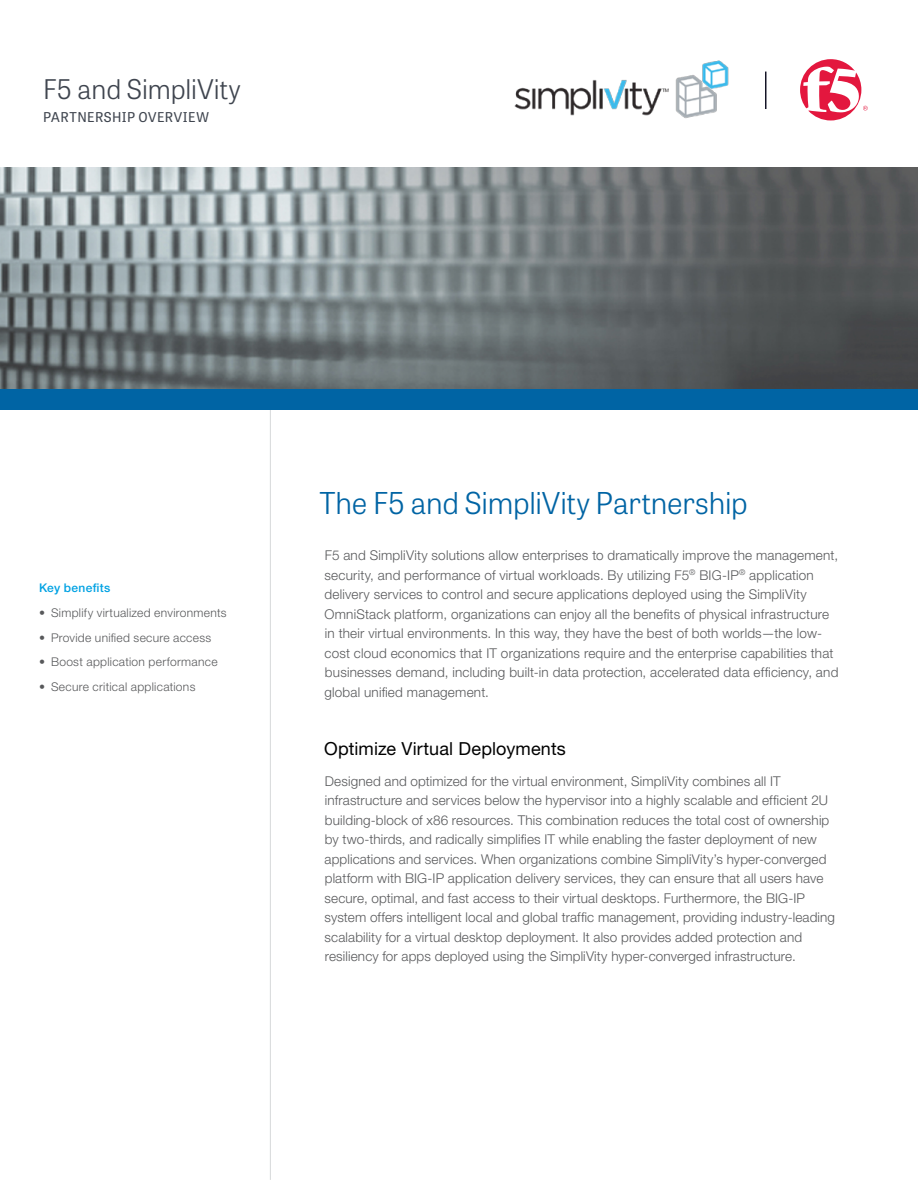
<style>
.page{position:relative;width:918px;height:1188px;background:#fff}
.page>*{position:absolute;margin:0;border:0;box-sizing:border-box;transform-origin:0 0}
.SO_Headline{font:300 30px "Tablet Gothic";letter-spacing:-.01em;color:#0064a4}
.SO_partner_name{font:300 27px "Tablet Gothic";letter-spacing:-.005em;color:#3f454f}
.SO_subhead_black{font:18px "Helvetica Neue LT Std";letter-spacing:.005em;color:#000}
.SO_body_copy{font:300 13.5px/19.5px "Helvetica Neue LT Std";letter-spacing:.01em;color:#58595b}
.SO_intro{font:300 13.5px/19.5px "Helvetica Neue LT Std";letter-spacing:.015em;color:#58595b}
.SO_category{font:13.5px "Tablet Gothic";letter-spacing:.035em;color:#3f454f}
.t1{font:300 12px "Helvetica Neue LT Std";letter-spacing:.025em;color:#58595b}
.SO-Offerings_Header{font:500 12px "Helvetica Neue LT Std";letter-spacing:.025em;color:#00a2e3}
</style>
<div class="page">
<svg style="left:800px;top:59px;width:68px;height:61px"></svg>
<hr style="left:765px;top:72px;width:1px;height:37px;background:#000014">
<hr style="left:270px;top:402px;width:1px;height:778px;background:#d7d9da">
<div style="left:0;top:167px;width:918px;height:243px;background:#0064a4"></div>
<img style="left:0;top:167px;width:918px;height:221px">
<img style="left:514px;top:60px;width:215px;height:59px">
<p class="SO_partner_name" style="left:43px;top:71px;width:199px">F5 and SimpliVity</p>
<p class="SO_category" style="left:43px;top:108px;width:167px">PARTNERSHIP OVERVIEW</p>
<p class="SO-Offerings_Header" style="left:39px;top:581px;width:73px">Key benefits</p>
<p class="t1" style="left:39px;top:606px;width:189px">• Simplify virtualized environments</p>
<p class="t1" style="left:39px;top:630px;width:174px">• Provide unified secure access</p>
<p class="t1" style="left:39px;top:655px;width:180px">• Boost application performance</p>
<p class="t1" style="left:39px;top:679px;width:158px">• Secure critical applications</p>
<p class="SO_Headline" style="left:319px;top:483px;width:430px">The F5 and SimpliVity Partnership</p>
<p class="SO_intro" style="left:324px;top:546px;width:515px">F5 and SimpliVity solutions allow enterprises to dramatically improve the management, security, and performance of virtual workloads. By utilizing F5<sup>®</sup> BIG-IP<sup>®</sup> application delivery services to control and secure applications deployed using the SimpliVity OmniStack platform, organizations can enjoy all the benefits of physical infrastructure in their virtual environments. In this way, they have the best of both worlds—the low&shy;cost cloud economics that IT organizations require and the enterprise capabilities that businesses demand, including built-in data protection, accelerated data efficiency, and global unified management.</p>
<p class="SO_subhead_black" style="left:324px;top:738px;width:243px">Optimize Virtual Deployments</p>
<p class="SO_body_copy" style="left:325px;top:771px;width:512px">Designed and optimized for the virtual environment, SimpliVity combines all IT infrastructure and services below the hypervisor into a highly scalable and efficient 2U building-block of x86 resources. This combination reduces the total cost of ownership by two-thirds, and radically simplifies IT while enabling the faster deployment of new applications and services. When organizations combine SimpliVity’s hyper-converged platform with BIG-IP application delivery services, they can ensure that all users have secure, optimal, and fast access to their virtual desktops. Furthermore, the BIG-IP system offers intelligent local and global traffic management, providing industry-leading scalability for a virtual desktop deployment. It also provides added protection and resiliency for apps deployed using the SimpliVity hyper-converged infrastructure.</p>
</div>
